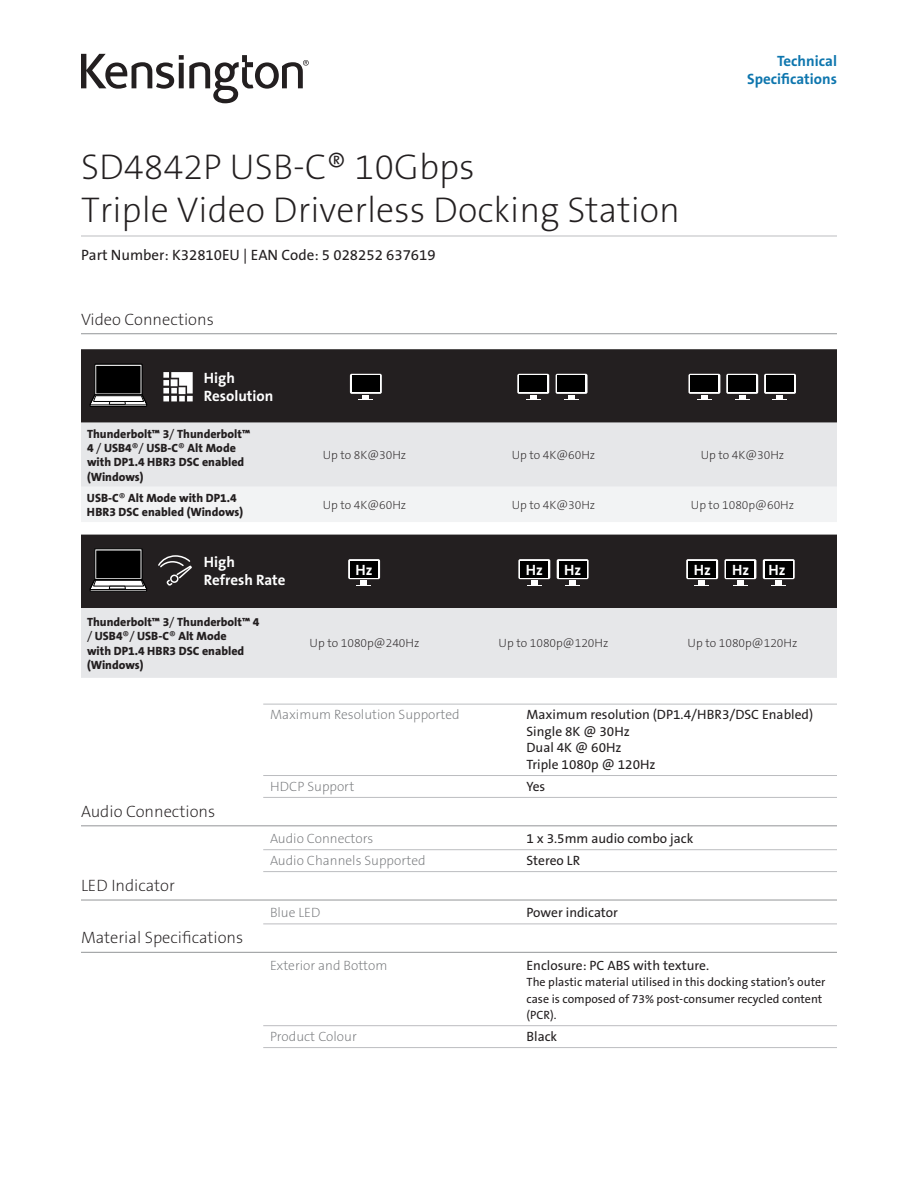
<style>
.page{position:relative;width:918px;height:1188px;background:#fff}
.page>*{position:absolute;margin:0;border:0;box-sizing:border-box;transform-origin:0 0}
.t1{font:36px/43.2px "The Sans KENSINGTON2 XL";color:#231f20}
.t2{font:16.5px "The Sans KENSINGTON2 XL";color:#231f20}
.t3{font:15px/18px "The Sans KENSINGTON7 Bd";color:#fff}
.t4{font:15px "The Sans KENSINGTON5 Rg";color:#231f20}
.t5{font:15px/18px "The Sans KENSINGTON7 Bd";color:#0e76ae;text-align:right}
.t6{font:13.5px/16.5px "The Sans KENSINGTON5 Rg";color:#231f20}
.t7{font:13.5px "The Sans KENSINGTON2 XL";color:#76787b}
.t8{font:12px/14.4px "The Sans KENSINGTON8 XB";color:#231f20}
.t9{font:12px "The Sans KENSINGTON2 XL";color:#231f20}
.t10{font:12px/16.5px "The Sans KENSINGTON5 Rg";color:#231f20}
.s1{font-family:"The Sans KENSINGTON5 Rg"}
</style>
<div class="page">
<svg style="left:81px;top:54px;width:228px;height:49px"></svg>
<hr style="left:81px;top:333px;width:756px;height:1px;background:#939598">
<hr style="left:263px;top:704px;width:574px;height:1px;background:#bcbdc0">
<hr style="left:263px;top:775px;width:574px;height:1px;background:#bcbdc0">
<hr style="left:263px;top:797px;width:574px;height:1px;background:#bcbdc0">
<hr style="left:81px;top:825px;width:756px;height:1px;background:#939598">
<hr style="left:263px;top:849px;width:574px;height:1px;background:#bcbdc0">
<hr style="left:263px;top:871px;width:574px;height:1px;background:#bcbdc0">
<hr style="left:81px;top:900px;width:756px;height:1px;background:#939598">
<hr style="left:263px;top:924px;width:574px;height:1px;background:#bcbdc0">
<hr style="left:81px;top:952px;width:756px;height:1px;background:#939598">
<hr style="left:263px;top:1025px;width:574px;height:1px;background:#bcbdc0">
<hr style="left:263px;top:1047px;width:574px;height:1px;background:#bcbdc0">
<div style="left:81px;top:349px;width:756px;height:74px;background:#231f20"></div>
<div style="left:81px;top:423px;width:756px;height:64px;background:#e6e7e9"></div>
<div style="left:81px;top:487px;width:756px;height:35px;background:#f2f3f4"></div>
<div style="left:517px;top:374px;width:32px;height:20px;background:#fff;border-radius:2px"></div>
<div style="left:519px;top:375px;width:28px;height:17px;background:#000"></div>
<svg style="left:526px;top:395px;width:15px;height:5px"></svg>
<div style="left:350px;top:374px;width:32px;height:20px;background:#fff;border-radius:2px"></div>
<div style="left:352px;top:375px;width:28px;height:17px;background:#000"></div>
<svg style="left:358px;top:395px;width:15px;height:5px"></svg>
<div style="left:688px;top:374px;width:32px;height:20px;background:#fff;border-radius:2px"></div>
<div style="left:690px;top:375px;width:28px;height:17px;background:#000"></div>
<svg style="left:697px;top:395px;width:15px;height:5px"></svg>
<div style="left:556px;top:374px;width:32px;height:20px;background:linear-gradient(to right,#fff,#fff);border-radius:2px"></div>
<div style="left:558px;top:375px;width:27px;height:17px;background:#000"></div>
<svg style="left:564px;top:395px;width:15px;height:5px"></svg>
<div style="left:726px;top:374px;width:32px;height:20px;background:#fff;border-radius:2px"></div>
<div style="left:728px;top:375px;width:28px;height:17px;background:#000"></div>
<svg style="left:735px;top:395px;width:15px;height:5px"></svg>
<div style="left:764px;top:374px;width:32px;height:20px;background:#fff;border-radius:2px"></div>
<div style="left:766px;top:375px;width:28px;height:17px;background:#000"></div>
<svg style="left:772px;top:395px;width:15px;height:5px"></svg>
<div style="left:95px;top:364px;width:47px;height:31px;background:#868686"></div>
<div style="left:95px;top:364px;width:47px;height:32px;border:1px solid #000"></div>
<div style="left:96px;top:366px;width:45px;height:27px;background:#000"></div>
<svg style="left:90px;top:394px;width:57px;height:13px"></svg>
<svg style="left:163px;top:372px;width:30px;height:29px"></svg>
<div style="left:81px;top:535px;width:756px;height:73px;background:#231f20"></div>
<div style="left:81px;top:608px;width:756px;height:70px;background:#e6e7e9"></div>
<div style="left:95px;top:549px;width:47px;height:31px;border:1px solid #000"></div>
<div style="left:96px;top:551px;width:45px;height:27px;background:#000"></div>
<svg style="left:90px;top:579px;width:57px;height:13px"></svg>
<div style="left:518px;top:559px;width:32px;height:20px;background:#fff;border-radius:2px"></div>
<div style="left:520px;top:561px;width:28px;height:17px;background:#000"></div>
<svg style="left:527px;top:580px;width:15px;height:6px"></svg>
<div style="left:348px;top:559px;width:32px;height:20px;background:#fff;border-radius:2px"></div>
<div style="left:350px;top:561px;width:28px;height:17px;background:#000"></div>
<svg style="left:356px;top:580px;width:15px;height:6px"></svg>
<div style="left:686px;top:559px;width:32px;height:20px;background:#fff;border-radius:2px"></div>
<div style="left:688px;top:561px;width:28px;height:17px;background:#000"></div>
<svg style="left:694px;top:580px;width:15px;height:6px"></svg>
<div style="left:557px;top:559px;width:32px;height:20px;background:linear-gradient(to bottom,#fff,#fff);border-radius:2px"></div>
<div style="left:559px;top:561px;width:27px;height:17px;background:#000"></div>
<svg style="left:565px;top:580px;width:15px;height:6px"></svg>
<div style="left:725px;top:559px;width:31px;height:20px;background:#fff;border-radius:2px"></div>
<div style="left:726px;top:561px;width:28px;height:17px;background:#000"></div>
<svg style="left:733px;top:580px;width:15px;height:6px"></svg>
<div style="left:763px;top:559px;width:32px;height:20px;background:#fff;border-radius:2px"></div>
<div style="left:765px;top:561px;width:28px;height:17px;background:#000"></div>
<svg style="left:771px;top:580px;width:15px;height:6px"></svg>
<svg style="left:157px;top:554px;width:36px;height:33px"></svg>
<hr style="left:81px;top:236px;width:756px;height:1px;background:#bcbdc0">
<h1 class="t1" style="left:81px;top:146px;width:601px">SD4842P USB-C® 10Gbps<br>Triple Video Driverless Docking Station</h1>
<p class="t4" style="left:81px;top:247px;width:356px">Part Number: K32810EU | EAN Code: 5 028252 637619</p>
<h2 class="t2" style="left:81px;top:310px;width:134px">Video Connections</h2>
<p class="t3" style="left:204px;top:370px;width:71px">High<br>Resolution</p>
<p class="t5" style="left:747px;top:52px;width:91px">Technical<br>Specifications</p>
<p class="t8" style="left:87px;top:427px;width:165px">Thunderbolt™ 3<span class="s1">/</span> Thunderbolt™<br>4 <span class="s1">/</span> USB4<span class="s1">®/</span> USB-C<span class="s1">®</span> Alt Mode with DP1.4 HBR3 DSC enabled (Windows)</p>
<p class="t9" style="left:323px;top:449px;width:85px">Up to 8K@30Hz</p>
<p class="t9" style="left:512px;top:449px;width:85px">Up to 4K@60Hz</p>
<p class="t9" style="left:701px;top:449px;width:85px">Up to 4K@30Hz</p>
<p class="t8" style="left:87px;top:491px;width:158px">USB-C<span class="s1">®</span> Alt Mode with DP1.4<br>HBR3 DSC enabled (Windows)</p>
<p class="t9" style="left:323px;top:498px;width:85px">Up to 4K@60Hz</p>
<p class="t9" style="left:512px;top:498px;width:85px">Up to 4K@30Hz</p>
<p class="t9" style="left:691px;top:498px;width:105px">Up to 1080p@60Hz</p>
<p class="t3" style="left:204px;top:553px;width:83px">High<br>Refresh Rate</p>
<p class="t8" style="left:87px;top:615px;width:174px">Thunderbolt™ 3<span class="s1">/</span> Thunderbolt™ 4 <span class="s1">/</span> USB4<span class="s1">®/</span> USB-C<span class="s1">®</span> Alt Mode<br>with DP1.4 HBR3 DSC enabled (Windows)</p>
<p class="t3" style="left:356px;top:561px;width:19px">Hz</p>
<p class="t3" style="left:526px;top:561px;width:19px">Hz</p>
<p class="t3" style="left:564px;top:561px;width:19px">Hz</p>
<p class="t3" style="left:694px;top:561px;width:19px">Hz</p>
<p class="t3" style="left:732px;top:561px;width:19px">Hz</p>
<p class="t3" style="left:768px;top:561px;width:19px">Hz</p>
<p class="t9" style="left:310px;top:637px;width:111px">Up to 1080p@240Hz</p>
<p class="t9" style="left:499px;top:637px;width:111px">Up to 1080p@120Hz</p>
<p class="t9" style="left:688px;top:637px;width:111px">Up to 1080p@120Hz</p>
<h2 class="t2" style="left:81px;top:802px;width:136px">Audio Connections</h2>
<h2 class="t2" style="left:81px;top:877px;width:95px">LED Indicator</h2>
<h2 class="t2" style="left:81px;top:929px;width:164px">Material Specifications</h2>
<p class="t7" style="left:270px;top:708px;width:191px">Maximum Resolution Supported</p>
<p class="t6" style="left:526px;top:707px;width:288px">Maximum resolution (DP1.4/HBR3/DSC Enabled)<br>Single 8K @ 30Hz<br>Dual 4K @ 60Hz<br>Triple 1080p @ 120Hz</p>
<p class="t7" style="left:270px;top:779px;width:86px">HDCP Support</p>
<p class="t6" style="left:526px;top:778px;width:20px">Yes</p>
<p class="t7" style="left:270px;top:831px;width:105px">Audio Connectors</p>
<p class="t6" style="left:526px;top:831px;width:168px">1 x 3.5mm audio combo jack</p>
<p class="t7" style="left:270px;top:853px;width:157px">Audio Channels Supported</p>
<p class="t6" style="left:526px;top:853px;width:55px">Stereo LR</p>
<p class="t7" style="left:270px;top:905px;width:52px">Blue LED</p>
<p class="t6" style="left:526px;top:905px;width:93px">Power indicator</p>
<p class="t7" style="left:270px;top:958px;width:119px">Exterior and Bottom</p>
<p class="t6" style="left:526px;top:957px;width:184px">Enclosure: PC ABS with texture.</p>
<p class="t10" style="left:526px;top:974px;width:301px">The plastic material utilised in this docking station’s outer case is composed of 73% post-consumer recycled content (PCR).</p>
<p class="t7" style="left:270px;top:1029px;width:88px">Product Colour</p>
<p class="t6" style="left:526px;top:1029px;width:32px">Black</p>
</div>
